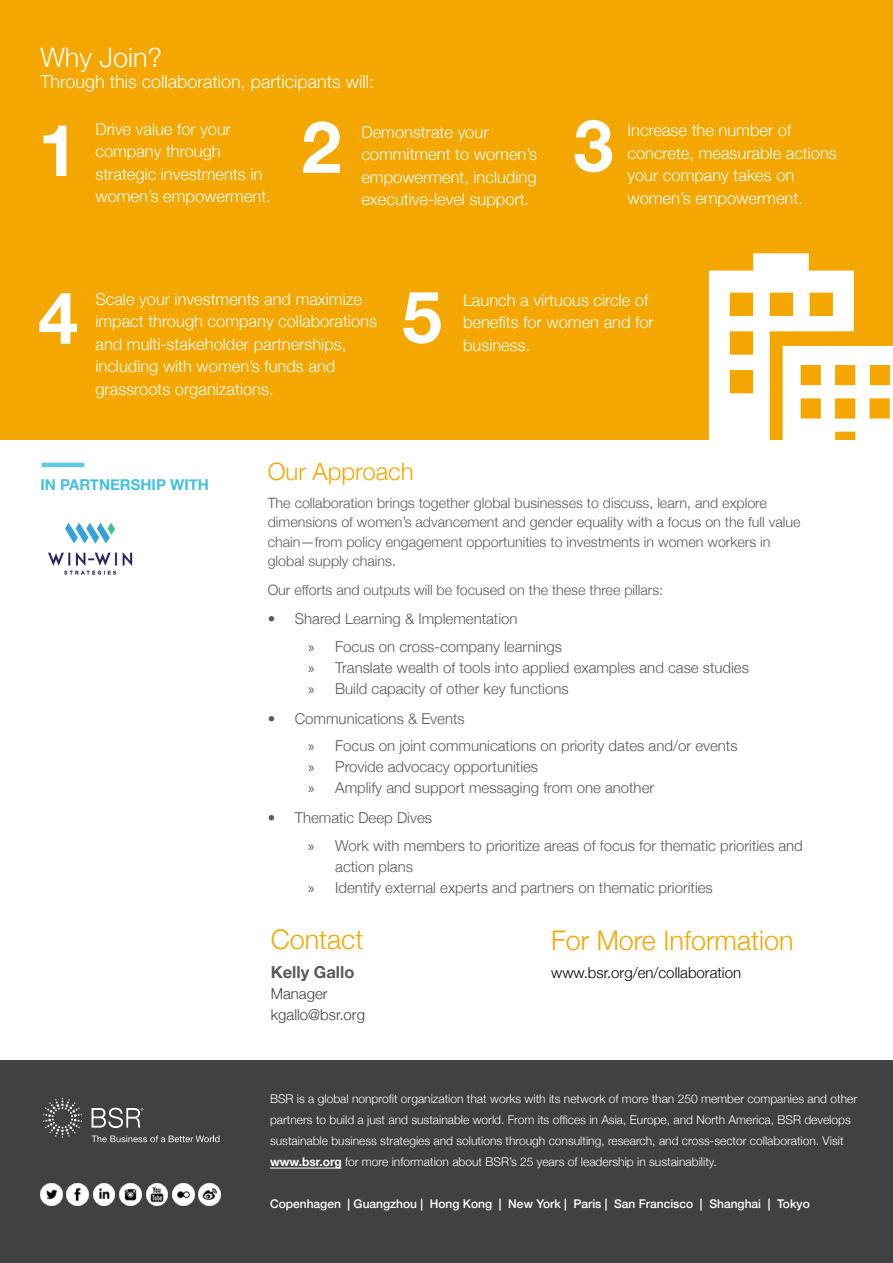
<style>
.page{position:relative;width:893px;height:1263px;background:#fff}
.page>*{position:absolute;margin:0;border:0;box-sizing:border-box;transform-origin:0 0}
.t1{font:700 72px "Helvetica Neue";color:#fff}
.t2{font:300 27px "Helvetica Neue";color:#f4a700}
.t3{font:300 27px "Helvetica Neue";color:#fff}
.t4{font:300 24px "Helvetica Neue";color:#f4a700}
.t5{font:300 18px "Helvetica Neue";color:#fff}
.t6{font:300 16.5px/22.5px "Helvetica Neue";color:#fff}
.t7{font:700 16.5px "Helvetica Neue";color:#58595b}
.t8{font:300 15px/27.8px "Helvetica Neue";color:#58595b}
.t9{font:300 15px "Helvetica Neue";color:#000}
.t10{font:300 15px/21px "Helvetica Neue";color:#414042}
.t11{font:700 15px "Helvetica Neue";color:#46c0e0}
.t12{font:300 14.25px/19.5px "Helvetica Neue";color:#585a5b}
.t13{font:300 12px/21px "Helvetica Neue";color:#fff}
.t14{font:500 12px "Helvetica Neue";color:#fff}
.s1{font-family:"Myriad Pro";font-weight:400}
.s2{font-weight:700}
</style>
<div class="page">
<div style="left:0;top:1060px;width:893px;height:203px;background:#414042"></div>
<hr style="left:270px;top:1168px;width:72px;height:1px;background:#fff">
<svg style="left:92px;top:1135px;width:127px;height:7px"></svg>
<svg style="left:43px;top:1098px;width:39px;height:40px"></svg>
<svg style="left:92px;top:1107px;width:51px;height:21px"></svg>
<img style="left:40px;top:1184px;width:22px;height:21px">
<img style="left:67px;top:1184px;width:21px;height:21px">
<img style="left:172px;top:1184px;width:22px;height:21px">
<img style="left:120px;top:1184px;width:21px;height:21px">
<img style="left:199px;top:1184px;width:21px;height:21px">
<img style="left:146px;top:1184px;width:22px;height:21px">
<img style="left:93px;top:1184px;width:22px;height:21px">
<div style="left:0;top:0;width:893px;height:440px;background:#f4a700"></div>
<svg style="left:709px;top:253px;width:184px;height:187px"></svg>
<hr style="left:42px;top:463px;width:42px;height:4px;background:#62c9e4">
<img style="left:48px;top:523px;width:85px;height:52px">
<h2 class="t3" style="left:40px;top:35px;width:123px">Why Join?</h2>
<p class="t5" style="left:40px;top:67px;width:335px">Through this collaboration, participants will:</p>
<h1 class="t1" style="left:38px;top:94px;width:42px">1</h1>
<h1 class="t1" style="left:301px;top:91px;width:42px">2</h1>
<p class="t6" style="left:95px;top:116px;width:177px">Drive value for your company through strategic investments in women’s empowerment.</p>
<p class="t6" style="left:361px;top:119px;width:177px">Demonstrate your commitment to women’s empowerment, including executive-level support.</p>
<h1 class="t1" style="left:573px;top:89px;width:42px">3</h1>
<p class="t6" style="left:627px;top:118px;width:211px">Increase the number of concrete, measurable actions your company takes on women’s empowerment.</p>
<h1 class="t1" style="left:38px;top:262px;width:42px">4</h1>
<h1 class="t1" style="left:402px;top:261px;width:42px">5</h1>
<p class="t6" style="left:95px;top:286px;width:283px">Scale your investments and maximize impact through company collaborations and multi-stakeholder partnerships, including with women’s funds and grassroots organizations.</p>
<p class="t6" style="left:463px;top:287px;width:192px">Launch a virtuous circle of benefits for women and for business.</p>
<p class="t11" style="left:40px;top:472px;width:170px">IN PARTNERSHIP WITH</p>
<h3 class="t4" style="left:268px;top:452px;width:147px">Our Approach</h3>
<p class="t12" style="left:268px;top:492px;width:534px">The collaboration brings together global businesses to discuss, learn, and explore dimensions of women’s advancement and gender equality with a focus on the full value chain—from policy engagement opportunities to investments in women workers in global supply chains.</p>
<p class="t12" style="left:268px;top:579px;width:397px">Our efforts and outputs will be focused on the these three pillars:</p>
<p class="t8" style="left:308px;top:604px;width:255px;text-indent:-40px">• Shared Learning &amp; Implementation<br><span class="s1">»</span> Focus on cross-company learnings</p>
<p class="t8" style="left:308px;top:656px;width:442px;line-height:21px"><span class="s1">»</span> Translate wealth of tools into applied examples and case studies <span class="s1">»</span> Build capacity of other key functions</p>
<p class="t8" style="left:308px;top:703px;width:431px;text-indent:-40px">• Communications &amp; Events<br><span class="s1">»</span> Focus on joint communications on priority dates and/or events</p>
<p class="t8" style="left:308px;top:755px;width:347px;line-height:21px"><span class="s1">»</span> Provide advocacy opportunities<br><span class="s1">»</span> Amplify and support messaging from one another</p>
<p class="t8" style="left:308px;top:803px;width:496px;text-indent:-40px">• Thematic Deep Dives<br><span class="s1">»</span> Work with members to prioritize areas of focus for thematic priorities and</p>
<p class="t8" style="left:308px;top:855px;width:406px;line-height:21px;text-indent:27px">action plans<br><span class="s1">»</span> Identify external experts and partners on thematic priorities</p>
<h2 class="t2" style="left:271px;top:918px;width:94px">Contact</h2>
<p class="t7" style="left:271px;top:959px;width:85px">Kelly Gallo</p>
<p class="t10" style="left:271px;top:982px;width:96px">Manager kgallo@bsr.org</p>
<h2 class="t2" style="left:551px;top:919px;width:244px">For More Information</h2>
<p class="t9" style="left:551px;top:960px;width:191px">www.bsr.org/en/collaboration</p>
<p class="t13" style="left:270px;top:1087px;width:589px">BSR is a global nonprofit organization that works with its network of more than 250 member companies and other partners to build a just and sustainable world. From its offices in Asia, Europe, and North America, BSR develops sustainable business strategies and solutions through consulting, research, and cross-sector collaboration. Visit <span class="s2">www.bsr.org</span> for more information about BSR’s 25 years of leadership in sustainability.</p>
<p class="t14" style="left:270px;top:1194px;width:541px">Copenhagen | Guangzhou | Hong Kong | New York | Paris | San Francisco | Shanghai | Tokyo</p>
</div>
